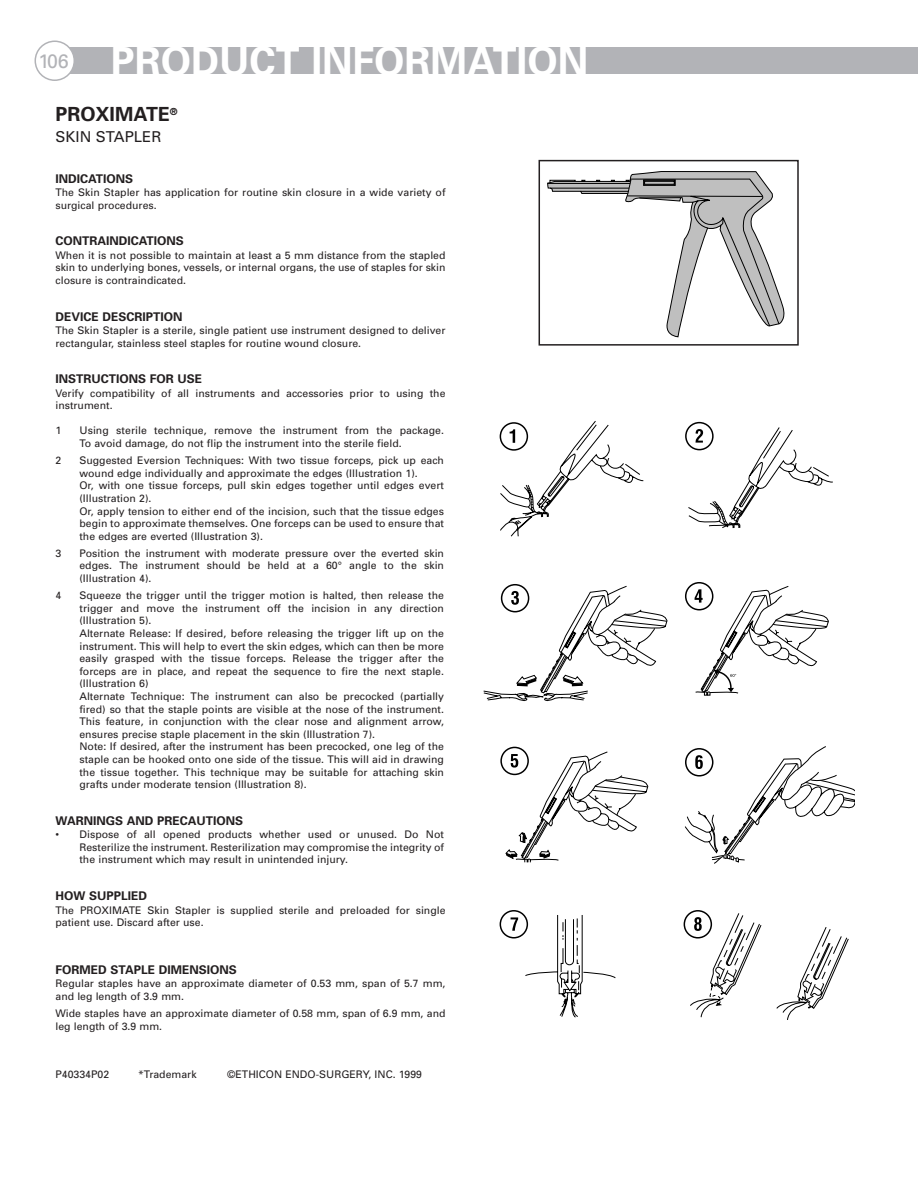
<style>
.page{position:relative;width:918px;height:1188px;background:#fff}
.page>*{position:absolute;margin:0;border:0;box-sizing:border-box;transform-origin:0 0}
.t1{font:700 39px "Univers";color:#fff}
.t2{font:700 19.5px "Univers";color:#231f20}
.t3{font:15px "Univers";color:#231f20}
.t4{font:700 12px "Univers";color:#231f20}
.t5{font:10.5px/12.6px "Univers";color:#231f20}
</style>
<div class="page">
<div style="left:54px;top:47px;width:864px;height:27px;background:#b2b3b7"></div>
<svg style="left:35px;top:40px;width:39px;height:41px"></svg>
<svg style="left:547px;top:171px;width:238px;height:166px"></svg>
<div style="left:539px;top:160px;width:260px;height:186px;border:2px solid #231f20"></div>
<svg style="left:525px;top:915px;width:91px;height:103px"></svg>
<svg style="left:776px;top:927px;width:73px;height:93px"></svg>
<svg style="left:500px;top:421px;width:144px;height:116px"></svg>
<div style="left:500px;top:422px;width:28px;height:29px;border:2px solid #000;border-radius:50%"></div>
<svg style="left:685px;top:421px;width:26px;height:24px"></svg>
<svg style="left:688px;top:427px;width:145px;height:102px"></svg>
<div style="left:685px;top:422px;width:29px;height:28px;border:2px solid #000;border-radius:50%"></div>
<svg style="left:483px;top:586px;width:185px;height:116px"></svg>
<div style="left:501px;top:584px;width:28px;height:28px;border:2px solid #000;border-radius:50%"></div>
<svg style="left:685px;top:582px;width:24px;height:28px"></svg>
<svg style="left:695px;top:586px;width:134px;height:110px"></svg>
<div style="left:685px;top:582px;width:28px;height:28px;border:2px solid #000;border-radius:50%"></div>
<svg style="left:501px;top:746px;width:24px;height:27px"></svg>
<svg style="left:506px;top:751px;width:142px;height:112px"></svg>
<div style="left:500px;top:747px;width:29px;height:28px;border:2px solid #000;border-radius:50%"></div>
<svg style="left:685px;top:746px;width:170px;height:118px"></svg>
<div style="left:685px;top:748px;width:28px;height:28px;border:2px solid #000;border-radius:50%"></div>
<svg style="left:499px;top:910px;width:30px;height:28px"></svg>
<svg style="left:511px;top:917px;width:7px;height:14px"></svg>
<div style="left:500px;top:910px;width:28px;height:28px;border:2px solid #000;border-radius:50%"></div>
<svg style="left:683px;top:910px;width:24px;height:26px"></svg>
<svg style="left:690px;top:913px;width:72px;height:105px"></svg>
<div style="left:684px;top:910px;width:28px;height:28px;border:2px solid #000;border-radius:50%"></div>
<h1 class="t1" style="left:38px;top:47px;width:552px"><sup>106</sup> PRODUCT INFORMATION</h1>
<h2 class="t2" style="left:56px;top:107px;width:124px">PROXIMATE<sup>®</sup></h2>
<h3 class="t3" style="left:56px;top:131px;width:107px">SKIN STAPLER</h3>
<p class="t4" style="left:56px;top:174px;width:79px">INDICATIONS</p>
<p class="t5" style="left:56px;top:187px;width:392px">The Skin Stapler has application for routine skin closure in a wide variety of surgical procedures.</p>
<p class="t4" style="left:56px;top:237px;width:130px">CONTRAINDICATIONS</p>
<p class="t5" style="left:56px;top:250px;width:392px;text-align:justify">When it is not possible to maintain at least a 5 mm distance from the stapled skin to underlying bones, vessels, or internal organs, the use of staples for skin closure is contraindicated.</p>
<p class="t4" style="left:56px;top:312px;width:128px">DEVICE DESCRIPTION</p>
<p class="t5" style="left:56px;top:325px;width:392px">The Skin Stapler is a sterile, single patient use instrument designed to deliver rectangular, stainless steel staples for routine wound closure.</p>
<p class="t4" style="left:56px;top:375px;width:148px">INSTRUCTIONS FOR USE</p>
<p class="t5" style="left:56px;top:388px;width:392px">Verify compatibility of all instruments and accessories prior to using the instrument.</p>
<p class="t5" style="left:56px;top:425px;width:7px">1</p>
<p class="t5" style="left:79px;top:425px;width:366px">Using sterile technique, remove the instrument from the package.<br>To avoid damage, do not flip the instrument into the sterile field.</p>
<p class="t5" style="left:56px;top:455px;width:7px">2</p>
<p class="t5" style="left:79px;top:455px;width:366px">Suggested Eversion Techniques: With two tissue forceps, pick up each wound edge individually and approximate the edges (Illustration 1).<br>Or, with one tissue forceps, pull skin edges together until edges evert (Illustration 2).<br>Or, apply tension to either end of the incision, such that the tissue edges begin to approximate themselves. One forceps can be used to ensure that the edges are everted (Illustration 3).</p>
<p class="t5" style="left:56px;top:548px;width:7px">3</p>
<p class="t5" style="left:79px;top:548px;width:366px;text-align:justify">Position the instrument with moderate pressure over the everted skin edges. The instrument should be held at a 60° angle to the skin (Illustration 4).</p>
<p class="t5" style="left:56px;top:590px;width:7px">4</p>
<p class="t5" style="left:79px;top:590px;width:366px">Squeeze the trigger until the trigger motion is halted, then release the trigger and move the instrument off the incision in any direction (Illustration 5).<br>Alternate Release: If desired, before releasing the trigger lift up on the instrument. This will help to evert the skin edges, which can then be more easily grasped with the tissue forceps. Release the trigger after the forceps are in place, and repeat the sequence to fire the next staple. (Illustration 6)<br>Alternate Technique: The instrument can also be precocked (partially fired) so that the staple points are visible at the nose of the instrument.<br>This feature, in conjunction with the clear nose and alignment arrow, ensures precise staple placement in the skin (Illustration 7).<br>Note: If desired, after the instrument has been precocked, one leg of the staple can be hooked onto one side of the tissue. This will aid in drawing the tissue together. This technique may be suitable for attaching skin grafts under moderate tension (Illustration 8).</p>
<p class="t4" style="left:56px;top:816px;width:189px">WARNINGS AND PRECAUTIONS</p>
<p class="t5" style="left:79px;top:829px;width:366px;text-align:justify;text-indent:-24px">• Dispose of all opened products whether used or unused. Do Not Resterilize the instrument. Resterilization may compromise the integrity of the instrument which may result in unintended injury.</p>
<p class="t4" style="left:56px;top:892px;width:93px">HOW SUPPLIED</p>
<p class="t5" style="left:56px;top:904px;width:392px">The PROXIMATE Skin Stapler is supplied sterile and preloaded for single patient use. Discard after use.</p>
<p class="t4" style="left:56px;top:965px;width:183px">FORMED STAPLE DIMENSIONS</p>
<p class="t5" style="left:56px;top:978px;width:392px">Regular staples have an approximate diameter of 0.53 mm, span of 5.7 mm, and leg length of 3.9 mm.</p>
<p class="t5" style="left:56px;top:1008px;width:392px">Wide staples have an approximate diameter of 0.58 mm, span of 6.9 mm, and leg length of 3.9 mm.</p>
<p class="t5" style="left:56px;top:1069px;width:55px">P40334P02</p>
<p class="t5" style="left:138px;top:1069px;width:60px">*Trademark</p>
<p class="t5" style="left:227px;top:1069px;width:197px">©ETHICON ENDO-SURGERY, INC. 1999</p>
</div>
